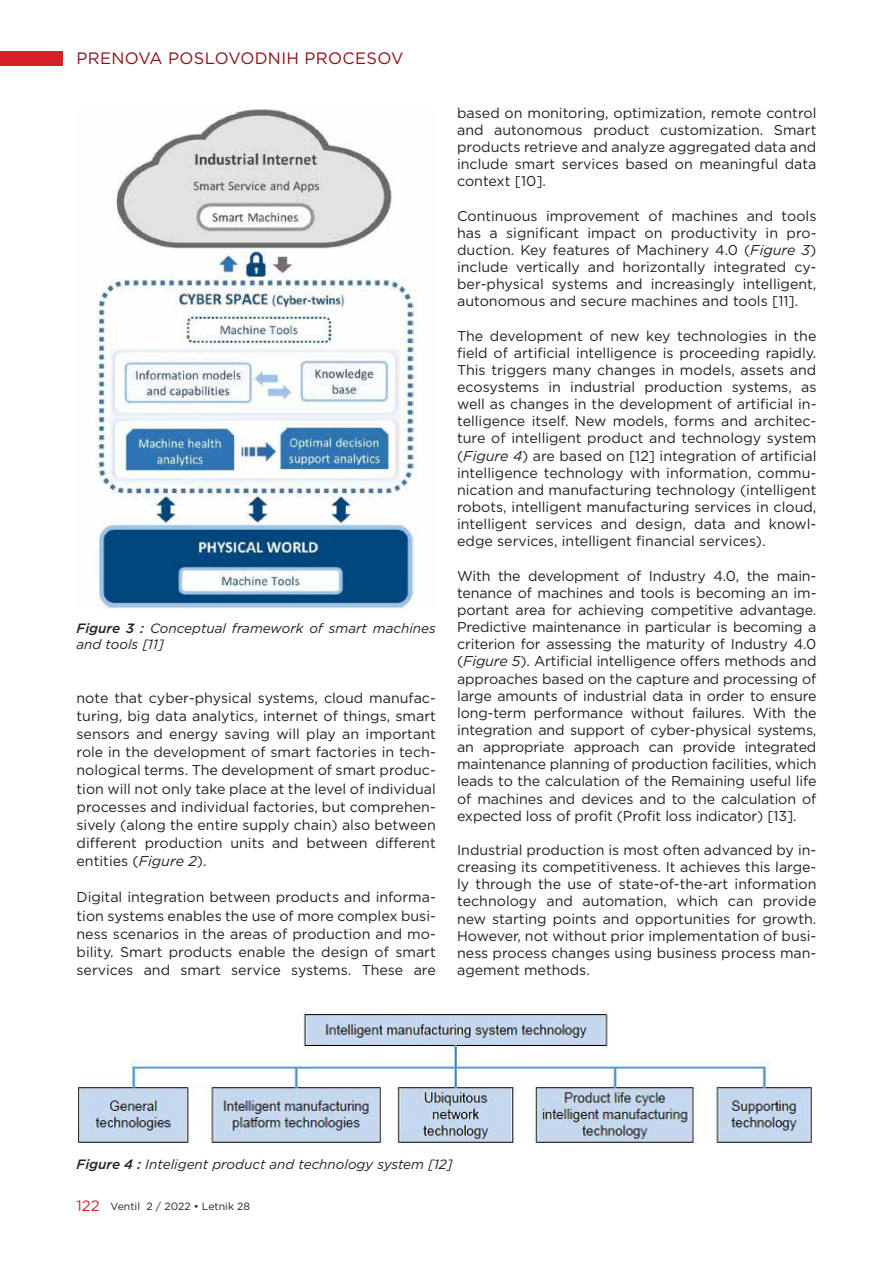
<style>
.page{position:relative;width:893px;height:1263px;background:#fff}
.page>*{position:absolute;margin:0;border:0;box-sizing:border-box;transform-origin:0 0}
.t1{font:16.5px "Gotham";letter-spacing:.02em;color:#8b0e11}
.t2{font:14.25px/17.1px "Gotham";color:#231f20;text-align:justify}
.t3{font:italic 13.5px/16.2px "Gotham";color:#231f20}
.t4{font:10.5px "Gotham";color:#231f20}
.s1{font-weight:500}
.s2{font-style:italic}
.s3{font-size:15px;color:#d2232a}
</style>
<div class="page">
<div style="left:0;top:51px;width:62px;height:14px;background:#d2232a"></div>
<img style="left:89px;top:109px;width:328px;height:500px">
<img style="left:77px;top:1012px;width:735px;height:131px">
<p class="t1" style="left:77px;top:48px;width:328px">PRENOVA POSLOVODNIH PROCESOV</p>
<p class="t3" style="left:77px;top:619px;width:361px"><span class="s1">Figure 3 :</span> Conceptual framework of smart machines and tools [11]</p>
<p class="t2" style="left:77px;top:688px;width:361px;line-height:18.1px">note that cyber-physical systems, cloud manufac&shy;turing, big data analytics, internet of things, smart sensors and energy saving will play an important role in the development of smart factories in tech&shy;nological terms. The development of smart produc&shy;tion will not only take place at the level of individual processes and individual factories, but comprehen&shy;sively (along the entire supply chain) also between different production units and between different entities (<span class="s2">Figure 2</span>).</p>
<p class="t2" style="left:77px;top:888px;width:361px;line-height:18.1px">Digital integration between products and informa&shy;tion systems enables the use of more complex busi&shy;ness scenarios in the areas of production and mo&shy;bility. Smart products enable the design of smart services and smart service systems. These are</p>
<p class="t2" style="left:457px;top:104px;width:361px">based on monitoring, optimization, remote control and autonomous product customization. Smart products retrieve and analyze aggregated data and include smart services based on meaningful data context [10].</p>
<p class="t2" style="left:457px;top:207px;width:361px">Continuous improvement of machines and tools has a significant impact on productivity in pro&shy;duction. Key features of Machinery 4.0 (<span class="s2">Figure 3</span>) include vertically and horizontally integrated cy&shy;ber-physical systems and increasingly intelligent, autonomous and secure machines and tools [11].</p>
<p class="t2" style="left:457px;top:327px;width:361px">The development of new key technologies in the field of artificial intelligence is proceeding rapidly.<br>This triggers many changes in models, assets and ecosystems in industrial production systems, as well as changes in the development of artificial in&shy;telligence itself. New models, forms and architec&shy;ture of intelligent product and technology system (<span class="s2">Figure 4</span>) are based on [12] integration of artificial intelligence technology with information, commu&shy;nication and manufacturing technology (intelligent robots, intelligent manufacturing services in cloud, intelligent services and design, data and knowl&shy;edge services, intelligent financial services).</p>
<p class="t2" style="left:457px;top:567px;width:361px">With the development of Industry 4.0, the main&shy;tenance of machines and tools is becoming an im&shy;portant area for achieving competitive advantage.<br>Predictive maintenance in particular is becoming a criterion for assessing the maturity of Industry 4.0 (<span class="s2">Figure 5</span>). Artificial intelligence offers methods and approaches based on the capture and processing of large amounts of industrial data in order to ensure long-term performance without failures. With the integration and support of cyber-physical systems, an appropriate approach can provide integrated maintenance planning of production facilities, which leads to the calculation of the Remaining useful life of machines and devices and to the calculation of expected loss of profit (Profit loss indicator) [13].</p>
<p class="t2" style="left:457px;top:841px;width:361px">Industrial production is most often advanced by in&shy;creasing its competitiveness. It achieves this large&shy;ly through the use of state-of-the-art information technology and automation, which can provide new starting points and opportunities for growth.<br>However, not without prior implementation of busi&shy;ness process changes using business process man&shy;agement methods.</p>
<p class="t3" style="left:77px;top:1156px;width:378px"><span class="s1">Figure 4 :</span> Inteligent product and technology system [12]</p>
<p class="t4" style="left:77px;top:1199px;width:175px"><span class="s3">122</span> Ventil 2 / 2022 • Letnik 28</p>
</div>
